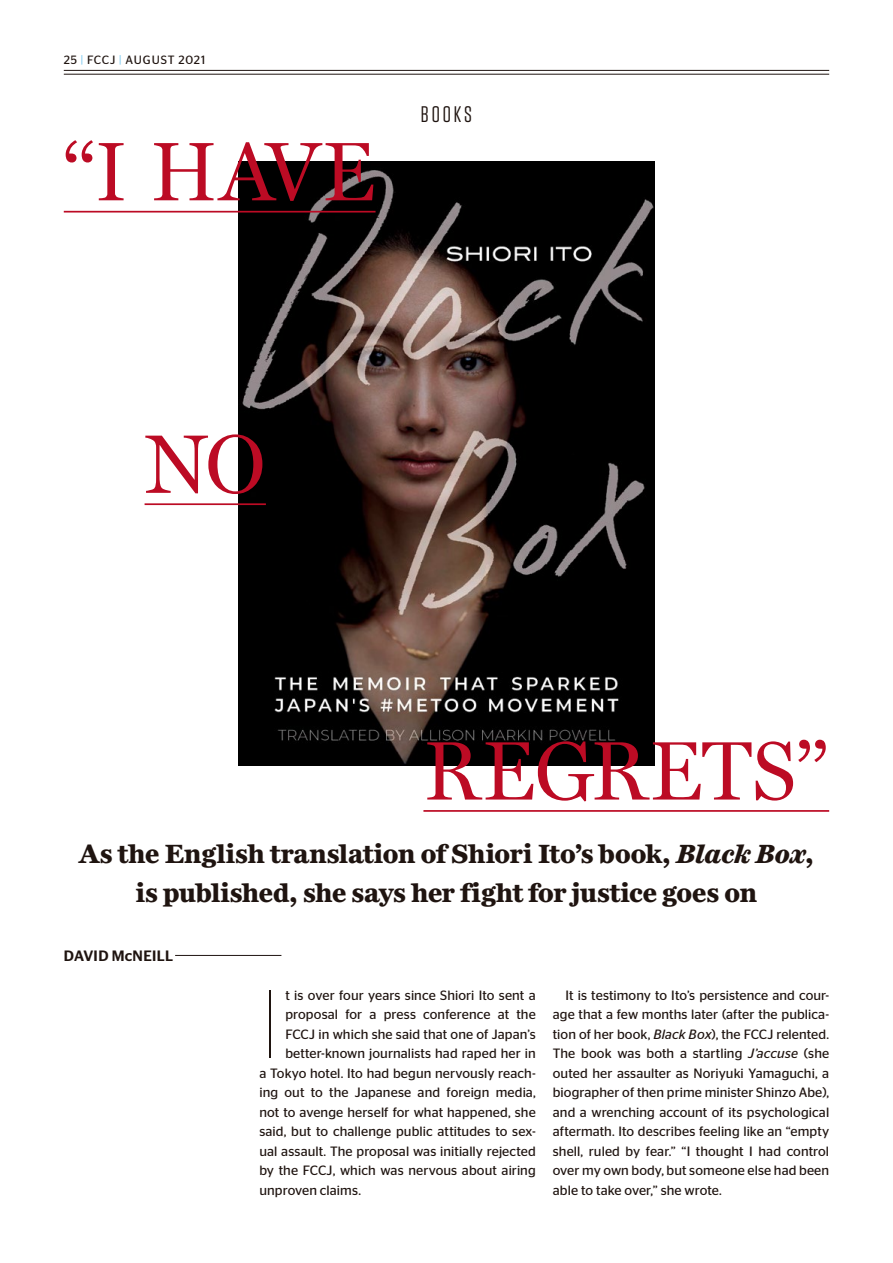
<style>
.page{position:relative;width:893px;height:1263px;background:#fff}
.page>*{position:absolute;margin:0;border:0;box-sizing:border-box;transform-origin:0 0}
.t1{font:100 97.05px "Stag Sans";color:#1f1410}
.t2{font:85.5px "Miller Daily One";letter-spacing:-.01em;color:#bc0b24}
.t3{font:700 27px/39px "Miller Daily One";color:#1f1410;text-align:center}
.t4{font:22.5px "Tungsten";letter-spacing:.13em;color:#1f1410}
.t5{font:500 15px "Stag Sans";letter-spacing:.02em;color:#1f1410}
.t6{font:13.5px/19.5px "Stag Sans";letter-spacing:.005em;color:#1f1410;text-align:justify}
.t7{font:12px "Stag Sans";letter-spacing:.07em;color:#1f1410}
.s1{color:#8ed0f1}
.s2{font-style:italic}
</style>
<div class="page">
<hr style="left:175px;top:955px;width:106px;height:1px;background:#1f1410">
<img style="left:239px;top:161px;width:416px;height:605px">
<hr style="left:64px;top:211px;width:312px;height:2px;background:#bc0b24">
<hr style="left:145px;top:503px;width:121px;height:2px;background:#bc0b24">
<hr style="left:423px;top:810px;width:406px;height:2px;background:#bc0b24">
<hr style="left:64px;top:74px;width:765px;height:1px;background:#1f1410">
<hr style="left:64px;top:70px;width:765px;height:1px;background:#1f1410">
<p class="t7" style="left:64px;top:53px;width:143px">25 <span class="s1">|</span> FCCJ <span class="s1">|</span> AUGUST 2021</p>
<h2 class="t2" style="left:64px;top:126px;width:313px">“I HAVE</h2>
<h3 class="t4" style="left:421px;top:103px;width:53px">BOOKS</h3>
<h2 class="t2" style="left:145px;top:418px;width:123px">NO</h2>
<h2 class="t2" style="left:423px;top:725px;width:407px">REGRETS”</h2>
<h3 class="t3" style="left:79px;top:834px;width:736px">As the English translation of Shiori Ito’s book, <span class="s2">Black Box</span>, is published, she says her fight for justice goes on</h3>
<p class="t5" style="left:64px;top:947px;width:111px">DAVID McNEILL</p>
<h1 class="t1" style="left:259px;top:971px;width:23px">I</h1>
<p class="t6" style="left:285px;top:985px;width:252px">t is over four years since Shiori Ito sent a</p>
<p class="t6" style="left:285px;top:1005px;width:252px">proposal for a press conference at the</p>
<p class="t6" style="left:285px;top:1024px;width:252px">FCCJ in which she said that one of Japan’s</p>
<p class="t6" style="left:285px;top:1044px;width:252px">better-known journalists had raped her in</p>
<p class="t6" style="left:259px;top:1063px;width:278px">a Tokyo hotel. Ito had begun nervously reach-</p>
<p class="t6" style="left:259px;top:1083px;width:278px">ing out to the Japanese and foreign media,</p>
<p class="t6" style="left:259px;top:1102px;width:278px">not to avenge herself for what happened, she</p>
<p class="t6" style="left:259px;top:1122px;width:278px">said, but to challenge public attitudes to sex-</p>
<p class="t6" style="left:259px;top:1141px;width:278px">ual assault. The proposal was initially rejected</p>
<p class="t6" style="left:259px;top:1161px;width:278px">by the FCCJ, which was nervous about airing</p>
<p class="t6" style="left:259px;top:1180px;width:103px">unproven claims.</p>
<p class="t6" style="left:553px;top:985px;width:278px;text-indent:13px">It is testimony to Ito’s persistence and cour&shy;age that a few months later (after the publica&shy;tion of her book, <span class="s2">Black Box</span>), the FCCJ relented.<br>The book was both a startling <span class="s2">J’accuse</span> (she outed her assaulter as Noriyuki Yamaguchi, a biographer of then prime minister Shinzo Abe), and a wrenching account of its psychological aftermath. Ito describes feeling like an “empty shell, ruled by fear.” “I thought I had control over my own body, but someone else had been able to take over,” she wrote.</p>
</div>
